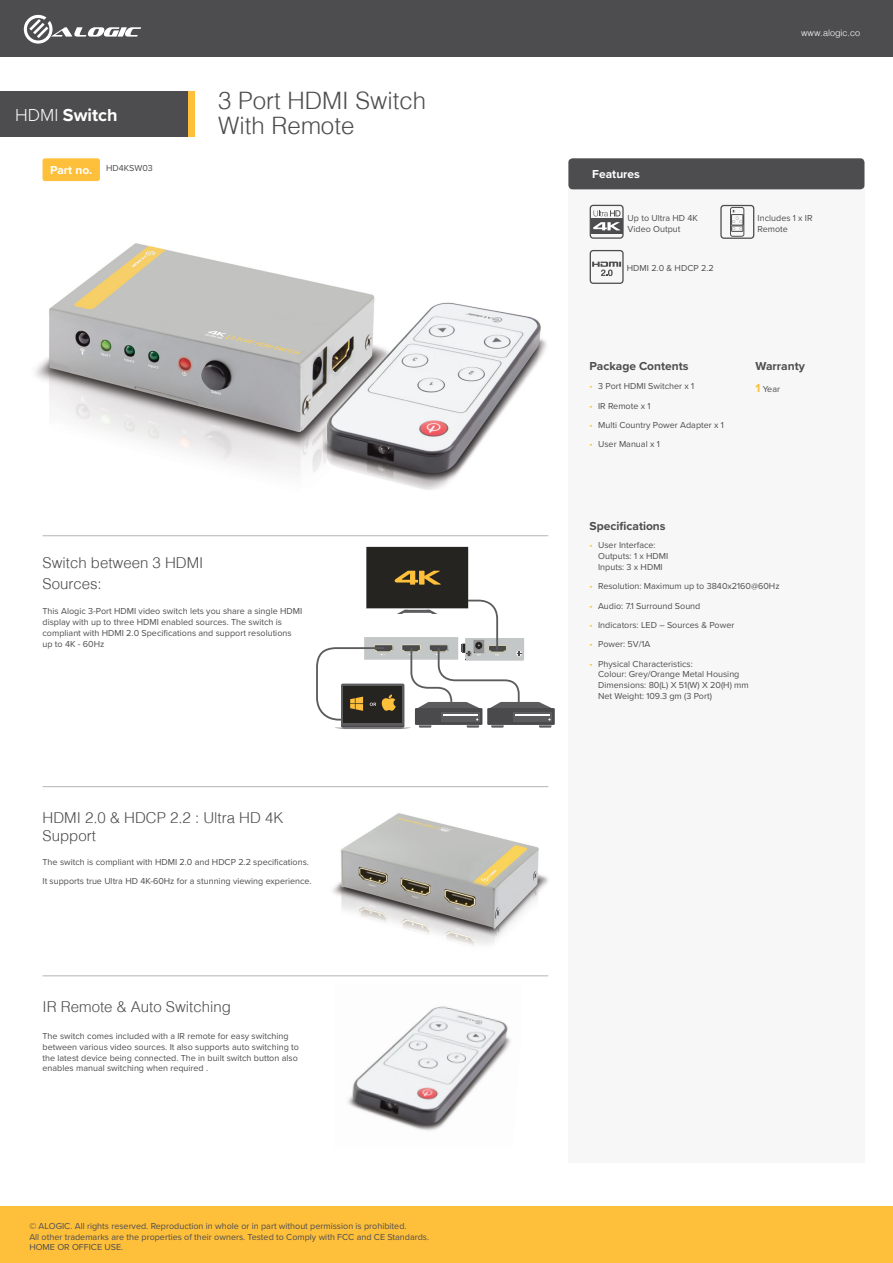
<style>
.page{position:relative;width:893px;height:1263px;background:#fff}
.page>*{position:absolute;margin:0;border:0;box-sizing:border-box;transform-origin:0 0}
.t1{font:300 24px/25.5px "Helv";color:#4d4d4f}
.t2{font:700 18px "Proxima Nova";color:#fff}
.t3{font:300 15px/21px "Helv";color:#4d4d4f}
.t4{font:700 12px "Proxima Nova";color:#4d4d4f}
.t5{font:700 12px "Proxima Nova";color:#fff}
.t6{font:9px/10.8px "Proxima Nova";color:#4d4d4f}
.t7{font:300 9px "Helv";color:#fff}
.s1{font-weight:300}
.s2{font-weight:700;font-size:12px;color:#fff}
.s3{color:#febf3b}
.s4{font-weight:700;font-size:12px;color:#febf3b}
</style>
<div class="page">
<div style="left:0;top:0;width:893px;height:57px;background:#4d4d4f"></div>
<svg style="left:24px;top:15px;width:117px;height:29px"></svg>
<div style="left:0;top:1206px;width:893px;height:57px;background:#febf3b"></div>
<div style="left:568px;top:161px;width:296px;height:1002px;background:#f7f7f7"></div>
<div style="left:568px;top:158px;width:296px;height:31px;background:#4d4d4f;border-radius:4px"></div>
<div style="left:0;top:91px;width:188px;height:45px;background:#4d4d4f"></div>
<div style="left:43px;top:158px;width:57px;height:23px;background:#febf3b;border-radius:3px"></div>
<svg style="left:188px;top:91px;width:7px;height:45px"></svg>
<hr style="left:43px;top:786px;width:505px;height:1px;background:#000">
<hr style="left:43px;top:975px;width:505px;height:1px;background:#000">
<hr style="left:43px;top:535px;width:505px;height:1px;background:#000">
<img style="left:35px;top:243px;width:512px;height:247px">
<img style="left:333px;top:813px;width:215px;height:133px">
<svg style="left:366px;top:547px;width:102px;height:61px"></svg>
<div style="left:367px;top:548px;width:101px;height:60px;background:#262421"></div>
<svg style="left:394px;top:571px;width:47px;height:14px"></svg>
<svg style="left:316px;top:600px;width:239px;height:129px"></svg>
<svg style="left:590px;top:205px;width:34px;height:34px"></svg>
<svg style="left:720px;top:205px;width:34px;height:34px"></svg>
<div style="left:731px;top:226px;width:12px;height:6px;border:1px solid #4d4d4f"></div>
<svg style="left:590px;top:250px;width:34px;height:34px"></svg>
<img style="left:348px;top:1006px;width:163px;height:125px">
<h2 class="t2" style="left:15px;top:101px;width:104px"><span class="s1">HDMI</span> Switch</h2>
<p class="t6" style="left:50px;top:163px;width:104px"><span class="s2">Part no.</span> HD4KSW03</p>
<h1 class="t1" style="left:218px;top:87px;width:210px">3 Port HDMI Switch<br>With Remote</h1>
<h3 class="t3" style="left:43px;top:552px;width:162px">Switch between 3 HDMI<br>Sources:</h3>
<p class="t6" style="left:43px;top:605px;width:261px">This Alogic 3-Port HDMI video switch lets you share a single HDMI display with up to three HDMI enabled sources. The switch is compliant with HDMI 2.0 Specifications and support resolutions up to 4K - 60Hz</p>
<h3 class="t3" style="left:43px;top:808px;width:242px;line-height:18px">HDMI 2.0 &amp; HDCP 2.2 : Ultra HD 4K<br>Support</h3>
<p class="t6" style="left:43px;top:852px;width:271px;line-height:19.4px">The switch is compliant with HDMI 2.0 and HDCP 2.2 specifications.<br>It supports true Ultra HD 4K-60Hz for a stunning viewing experience.</p>
<h3 class="t3" style="left:43px;top:996px;width:190px">IR Remote &amp; Auto Switching</h3>
<p class="t6" style="left:43px;top:1030px;width:258px">The switch comes included with a IR remote for easy switching between various video sources. It also supports auto switching to the latest device being connected. The in built switch button also enables manual switching when required .</p>
<p class="t6" style="left:29px;top:1220px;width:401px">© ALOGIC. All rights reserved. Reproduction in whole or in part without permission is prohibited.<br>All other trademarks are the properties of their owners. Tested to Comply with FCC and CE Standards.<br>HOME OR OFFICE USE.</p>
<p class="t7" style="left:801px;top:27px;width:61px">www.alogic.co</p>
<h3 class="t5" style="left:592px;top:165px;width:49px">Features</h3>
<p class="t6" style="left:628px;top:212px;width:72px">Up to Ultra HD 4K<br>Video Output</p>
<p class="t6" style="left:627px;top:262px;width:88px">HDMI 2.0 &amp; HDCP 2.2</p>
<p class="t6" style="left:758px;top:212px;width:56px">Includes 1 x IR<br>Remote</p>
<h3 class="t4" style="left:590px;top:357px;width:100px">Package Contents</h3>
<p class="t6" style="left:590px;top:381px;width:106px"><span class="s3">•</span> 3 Port HDMI Switcher x 1</p>
<p class="t6" style="left:590px;top:400px;width:62px"><span class="s3">•</span> IR Remote x 1</p>
<p class="t6" style="left:590px;top:419px;width:136px"><span class="s3">•</span> Multi Country Power Adapter x 1</p>
<p class="t6" style="left:590px;top:438px;width:72px"><span class="s3">•</span> User Manual x 1</p>
<h3 class="t4" style="left:590px;top:517px;width:77px">Specifications</h3>
<h3 class="t4" style="left:756px;top:357px;width:51px">Warranty</h3>
<p class="t6" style="left:756px;top:383px;width:26px"><span class="s4">1</span> Year</p>
<p class="t6" style="left:598px;top:540px;width:72px;text-indent:-9px"><span class="s3">•</span> User Interface:<br>Outputs: 1 x HDMI<br>Inputs: 3 x HDMI</p>
<p class="t6" style="left:590px;top:581px;width:191px"><span class="s3">•</span> Resolution: Maximum up to 3840x2160@60Hz</p>
<p class="t6" style="left:590px;top:600px;width:112px"><span class="s3">•</span> Audio: 7.1 Surround Sound</p>
<p class="t6" style="left:590px;top:619px;width:146px"><span class="s3">•</span> Indicators: LED – Sources &amp; Power</p>
<p class="t6" style="left:590px;top:638px;width:62px"><span class="s3">•</span> Power: 5V/1A</p>
<p class="t6" style="left:598px;top:658px;width:152px;text-indent:-9px"><span class="s3">•</span> Physical Characteristics:<br>Colour: Grey/Orange Metal Housing<br>Dimensions: 80(L) X 51(W) X 20(H) mm<br>Net Weight: 109.3 gm (3 Port)</p>
</div>
